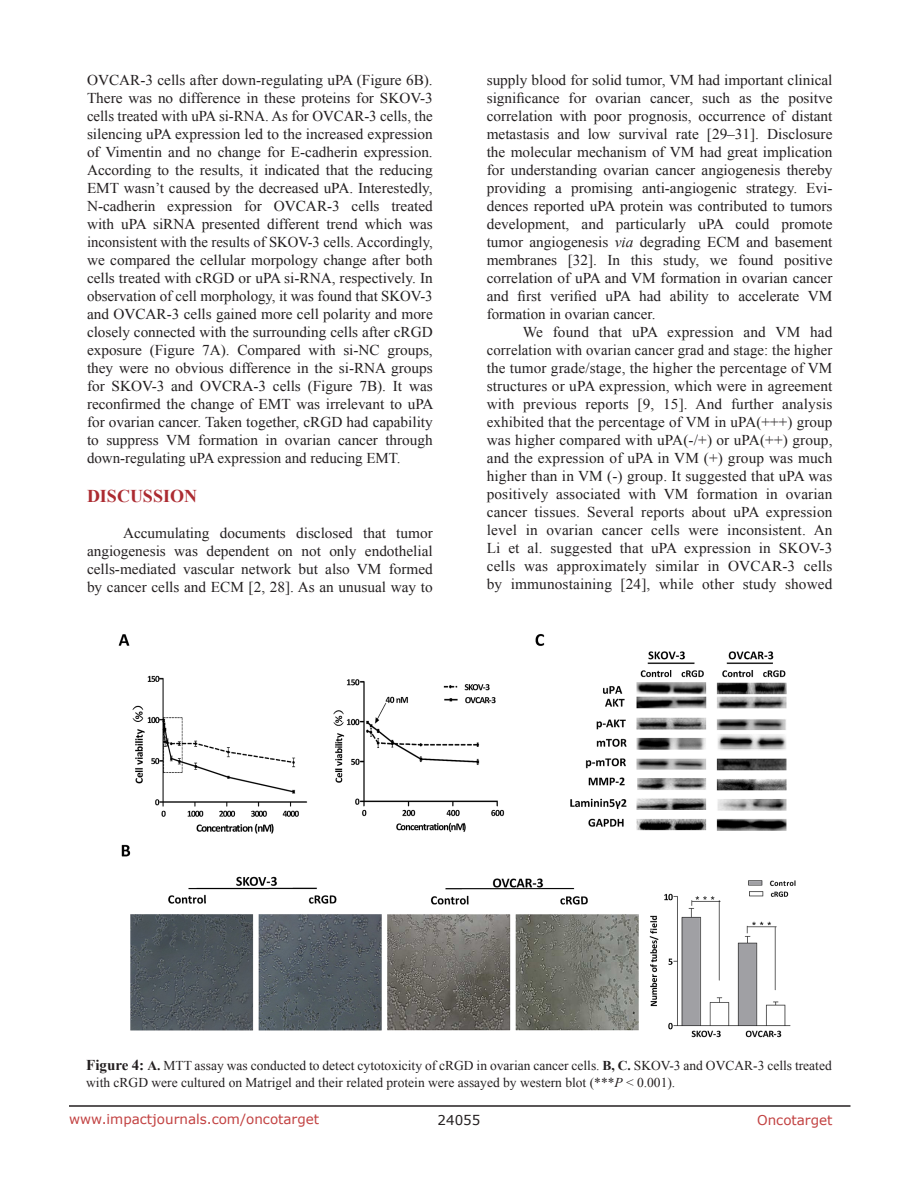
<style>
.page{position:relative;width:918px;height:1188px;background:#fff}
.page>*{position:absolute;margin:0;border:0;box-sizing:border-box;transform-origin:0 0}
.Heading{font:700 18px "Times New Roman";color:#ac2b31}
.BodyText{font:15px/18px "Times New Roman";color:#231f20;text-align:justify}
.figuretext{font:13.5px/16.2px "Times New Roman";color:#231f20}
.t1{font:13.5px "Verdana";color:#c24141}
.t2{font:13.5px "Verdana";color:#231f20}
.s1{font-style:italic}
.s2{font-weight:700;font-size:15px}
.s3{font-weight:700}
</style>
<div class="page">
<hr style="left:69px;top:1105px;width:781px;height:2px;background:#231f20">
<img style="left:118px;top:634px;width:678px;height:404px">
<p class="BodyText" style="left:87px;top:71px;width:348px">OVCAR-3 cells after down-regulating uPA (Figure 6B).<br>There was no difference in these proteins for SKOV-3 cells treated with uPA si-RNA. As for OVCAR-3 cells, the silencing uPA expression led to the increased expression of Vimentin and no change for E-cadherin expression.<br>According to the results, it indicated that the reducing EMT wasn’t caused by the decreased uPA. Interestedly, N-cadherin expression for OVCAR-3 cells treated with uPA siRNA presented different trend which was inconsistent with the results of SKOV-3 cells. Accordingly, we compared the cellular morpology change after both cells treated with cRGD or uPA si-RNA, respectively. In observation of cell morphology, it was found that SKOV-3 and OVCAR-3 cells gained more cell polarity and more closely connected with the surrounding cells after cRGD exposure (Figure 7A). Compared with si-NC groups, they were no obvious difference in the si-RNA groups for SKOV-3 and OVCRA-3 cells (Figure 7B). It was reconfirmed the change of EMT was irrelevant to uPA for ovarian cancer. Taken together, cRGD had capability to suppress VM formation in ovarian cancer through down-regulating uPA expression and reducing EMT.</p>
<p class="Heading" style="left:87px;top:483px;width:112px">DISCUSSION</p>
<p class="BodyText" style="left:87px;top:523px;width:347px;text-indent:36px">Accumulating documents disclosed that tumor angiogenesis was dependent on not only endothelial cells-mediated vascular network but also VM formed by cancer cells and ECM [2, 28]. As an unusual way to</p>
<p class="BodyText" style="left:487px;top:71px;width:347px">supply blood for solid tumor, VM had important clinical significance for ovarian cancer, such as the positve correlation with poor prognosis, occurrence of distant metastasis and low survival rate [29–31]. Disclosure the molecular mechanism of VM had great implication for understanding ovarian cancer angiogenesis thereby providing a promising anti-angiogenic strategy. Evi&shy;dences reported uPA protein was contributed to tumors development, and particularly uPA could promote tumor angiogenesis <span class="s1">via</span> degrading ECM and basement membranes [32]. In this study, we found positive correlation of uPA and VM formation in ovarian cancer and first verified uPA had ability to accelerate VM formation in ovarian cancer.</p>
<p class="BodyText" style="left:487px;top:323px;width:347px;text-indent:36px">We found that uPA expression and VM had correlation with ovarian cancer grad and stage: the higher the tumor grade/stage, the higher the percentage of VM structures or uPA expression, which were in agreement with previous reports [9, 15]. And further analysis exhibited that the percentage of VM in uPA(+++) group was higher compared with uPA(-/+) or uPA(++) group, and the expression of uPA in VM (+) group was much higher than in VM (-) group. It suggested that uPA was positively associated with VM formation in ovarian cancer tissues. Several reports about uPA expression level in ovarian cancer cells were inconsistent. An Li et al. suggested that uPA expression in SKOV-3 cells was approximately similar in OVCAR-3 cells by immunostaining [24], while other study showed</p>
<p class="figuretext" style="left:86px;top:1058px;width:747px"><span class="s2">Figure 4:</span> <span class="s3">A.</span> MTT assay was conducted to detect cytotoxicity of cRGD in ovarian cancer cells. <span class="s3">B, C.</span> SKOV-3 and OVCAR-3 cells treated with cRGD were cultured on Matrigel and their related protein were assayed by western blot (***<span class="s1">P</span> &lt; 0.001).</p>
<p class="t1" style="left:69px;top:1110px;width:252px">www.impactjournals.com/oncotarget</p>
<p class="t2" style="left:438px;top:1111px;width:44px">24055</p>
<p class="t1" style="left:757px;top:1111px;width:77px">Oncotarget</p>
</div>
